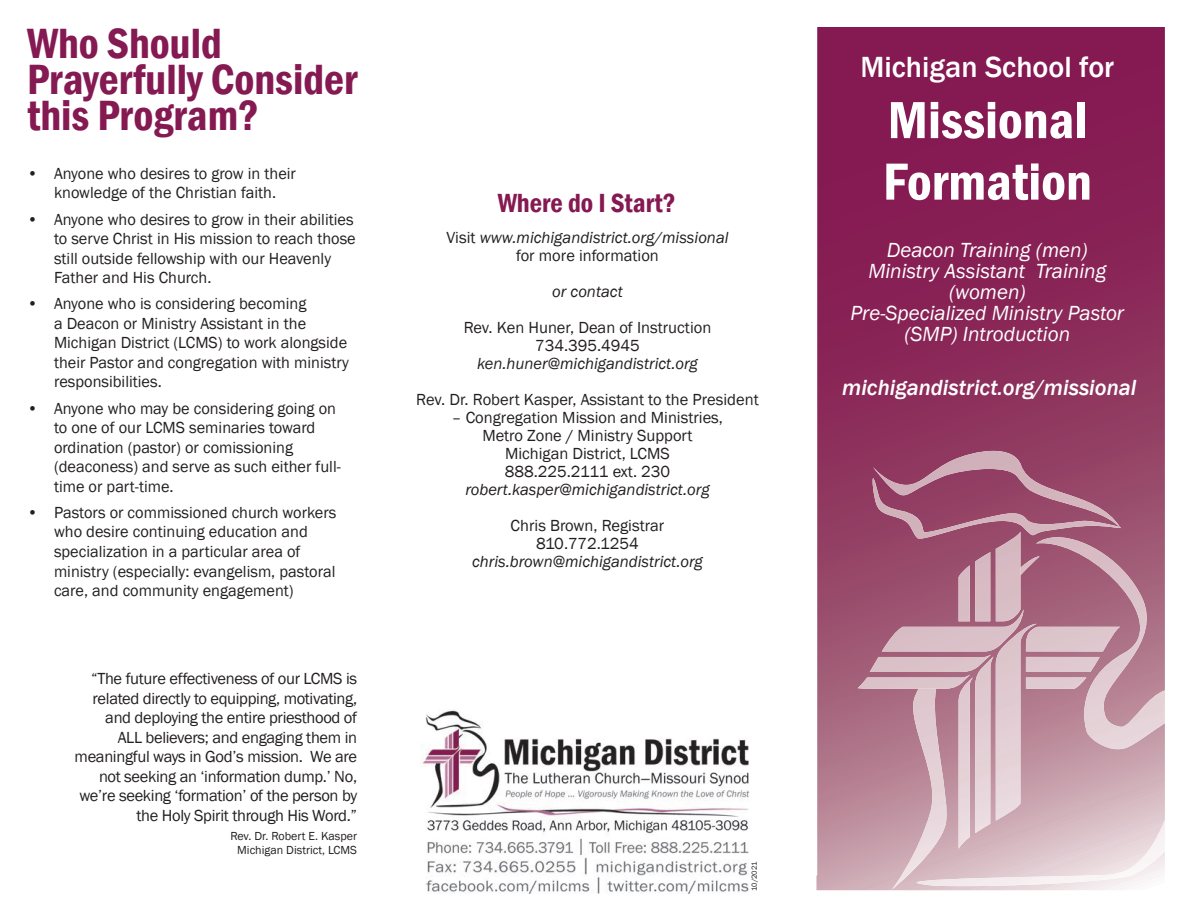
<style>
.page{position:relative;width:1188px;height:918px;background:#fff}
.page>*{position:absolute;margin:0;border:0;box-sizing:border-box;transform-origin:0 0}
.t1{font:600 condensed 54px/61.5px "Franklin Gothic";color:#fff}
.t2{font:600 condensed 43.5px/36px "Franklin Gothic";color:#851952}
.t3{font:500 30px "Franklin Gothic";color:#fff}
.t4{font:600 condensed 27px "Franklin Gothic";color:#851952}
.t5{font:italic 500 22.5px "Franklin Gothic";color:#fff}
.t6{font:italic 21px/21px "Franklin Gothic";color:#fff;text-align:center}
.t7{font:16.5px/19.5px "Franklin Gothic";color:#231f20;text-align:center}
.t8{font:16.5px/19.5px "Franklin Gothic";letter-spacing:-.02em;color:#231f20;text-align:right}
.t9{font:italic 16.5px/18px "Franklin Gothic";color:#231f20;text-align:center}
.t10{font:12px/14.4px "Franklin Gothic";color:#231f20;text-align:center}
.t11{font:7.5px "Franklin Gothic";letter-spacing:-.015em;color:#231f20}
.s1{font-style:normal}
</style>
<div class="page">
<svg style="left:816px;top:27px;width:349px;height:863px;background:#8b2a5a"></svg>
<img style="left:422px;top:710px;width:328px;height:183px">
<svg style="left:858px;top:451px;width:263px;height:439px;background:#a35e7b"></svg>
<svg style="left:844px;top:537px;width:321px;height:349px;background:#c399a8"></svg>
<h2 class="t2" style="left:27px;top:25px;width:332px">Who Should<br>Prayerfully Consider this Program?</h2>
<p class="t7" style="left:27px;top:164px;width:271px">• Anyone who desires to grow in their knowledge of the Christian faith.</p>
<p class="t7" style="left:54px;top:210px;width:303px;text-align:left;text-indent:-27px">• Anyone who desires to grow in their abilities to serve Christ in His mission to reach those still outside fellowship with our Heavenly Father and His Church.</p>
<p class="t7" style="left:54px;top:295px;width:297px;text-align:left;text-indent:-27px">• Anyone who is considering becoming<br>a Deacon or Ministry Assistant in the Michigan District (LCMS) to work alongside their Pastor and congregation with ministry responsibilities.</p>
<p class="t7" style="left:54px;top:399px;width:288px;text-align:left;text-indent:-27px">• Anyone who may be considering going on to one of our LCMS seminaries toward ordination (pastor) or comissioning (deaconess) and serve as such either full&shy;time or part-time.</p>
<p class="t7" style="left:54px;top:503px;width:284px;text-align:left;text-indent:-27px">• Pastors or commissioned church workers who desire continuing education and specialization in a particular area of ministry (especially: evangelism, pastoral care, and community engagement)</p>
<p class="t8" style="left:75px;top:669px;width:284px">“The future effectiveness of our LCMS is related directly to equipping, motivating, and deploying the entire priesthood of<br>ALL believers; and engaging them in meaningful ways in God’s mission. We are not seeking an ‘information dump.’ No, we’re seeking ‘formation’ of the person by the Holy Spirit through His Word.”</p>
<p class="t10" style="left:230px;top:829px;width:128px">Rev. Dr. Robert E. Kasper<br>Michigan District, LCMS</p>
<h3 class="t4" style="left:498px;top:185px;width:180px">Where do I Start?</h3>
<p class="t9" style="left:446px;top:229px;width:284px"><span class="s1">Visit</span> www.michigandistrict.org/missional <span class="s1">for more information</span></p>
<p class="t9" style="left:552px;top:283px;width:72px">or contact</p>
<p class="t7" style="left:464px;top:319px;width:249px;line-height:18px">Rev. Ken Huner, Dean of Instruction<br>734.395.4945</p>
<p class="t9" style="left:477px;top:355px;width:222px">ken.huner@michigandistrict.org</p>
<p class="t7" style="left:416px;top:390px;width:344px">Rev. Dr. Robert Kasper, Assistant to the President</p>
<p class="t7" style="left:452px;top:409px;width:273px;line-height:18px">– Congregation Mission and Ministries,<br>Metro Zone / Ministry Support<br>Michigan District, LCMS<br>888.225.2111 ext. 230</p>
<p class="t9" style="left:465px;top:481px;width:246px">robert.kasper@michigandistrict.org</p>
<p class="t7" style="left:511px;top:517px;width:155px;line-height:18px">Chris Brown, Registrar<br>810.772.1254</p>
<p class="t9" style="left:472px;top:553px;width:232px">chris.brown@michigandistrict.org</p>
<p class="t11" style="left:750px;top:891px;width:31px;rotate:-90deg">10/2021</p>
<h3 class="t3" style="left:861px;top:48px;width:255px">Michigan School for</h3>
<h1 class="t1" style="left:883px;top:89px;width:210px">Missional<br>Formation</h1>
<p class="t6" style="left:851px;top:240px;width:275px">Deacon Training (men)<br>Ministry Assistant Training (women)<br>Pre-Specialized Ministry Pastor (SMP) Introduction</p>
<h3 class="t5" style="left:842px;top:373px;width:296px">michigandistrict.org/missional</h3>
</div>
